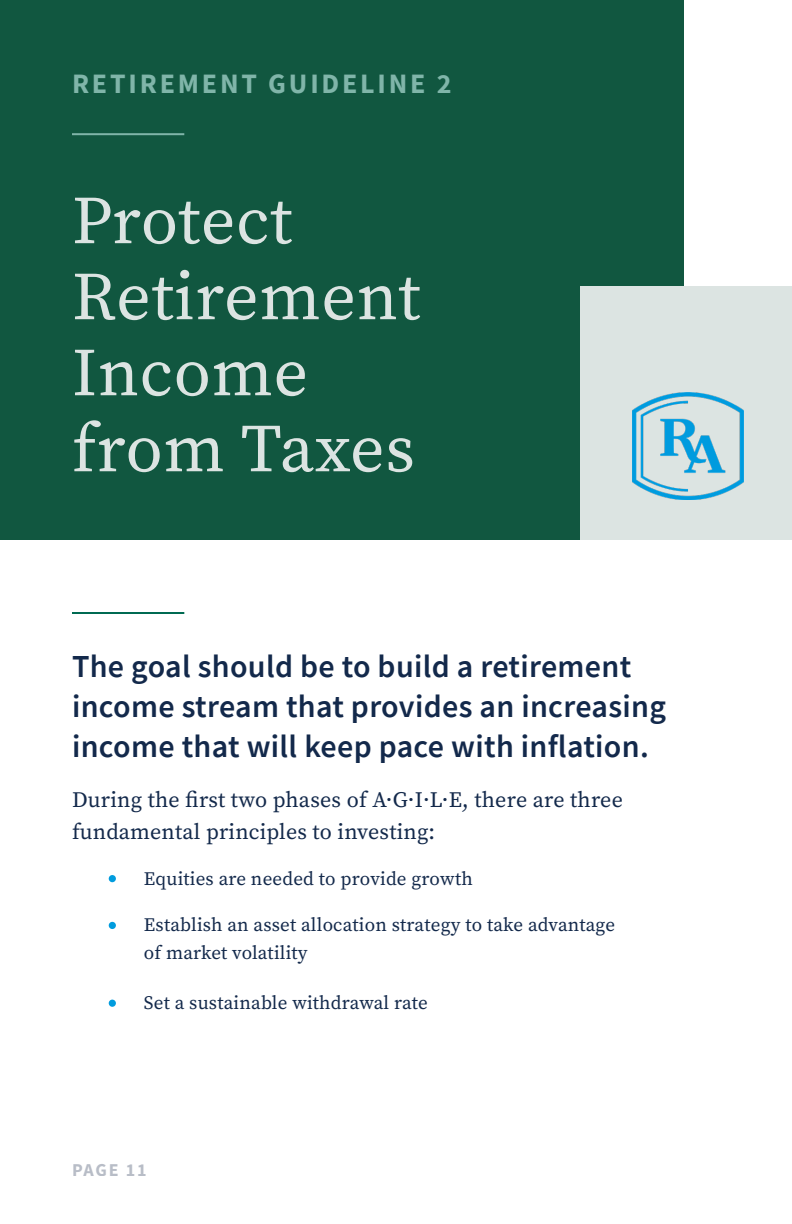
<style>
.page{position:relative;width:792px;height:1224px;background:#fff}
.page>*{position:absolute;margin:0;border:0;box-sizing:border-box;transform-origin:0 0}
.t1{font:68px/76px "Source Serif Variable";letter-spacing:.01em;color:#dce4e2}
.t2{font:600 32px/40px "Source Sans Pro";letter-spacing:.01em;color:#13294b}
.t3{font:700 28px "Source Sans Pro";letter-spacing:.1em;color:#80b5a9}
.t4{font:22px/32px "Source Serif Pro";letter-spacing:.01em;color:#13294b}
.t5{font:19px/28px "Source Serif Pro";letter-spacing:.01em;color:#13294b}
.t6{font:700 18px "Source Sans Pro";letter-spacing:.095em;color:#b8bdc7}
</style>
<div class="page">
<div style="left:0;top:0;width:684px;height:540px;background:#115740"></div>
<hr style="left:72px;top:133px;width:112px;height:2px;background:#80b5a9">
<hr style="left:72px;top:612px;width:112px;height:2px;background:#006a52">
<div style="left:109px;top:875px;width:7px;height:7px;background:#009cde;border-radius:50%"></div>
<div style="left:109px;top:922px;width:7px;height:7px;background:#009cde;border-radius:50%"></div>
<div style="left:109px;top:1000px;width:7px;height:7px;background:#009cde;border-radius:50%"></div>
<div style="left:580px;top:287px;width:212px;height:253px;background:#dce4e2"></div>
<img style="left:632px;top:392px;width:111px;height:108px">
<h3 class="t3" style="left:72px;top:65px;width:381px">RETIREMENT GUIDELINE 2</h3>
<h1 class="t1" style="left:72px;top:183px;width:350px">Protect<br>Retirement<br>Income from Taxes</h1>
<h2 class="t2" style="left:72px;top:646px;width:596px">The goal should be to build a retirement income stream that provides an increasing income that will keep pace with inflation.</h2>
<p class="t4" style="left:72px;top:784px;width:552px">During the first two phases of A·G·I·L·E, there are three fundamental principles to investing:</p>
<p class="t5" style="left:144px;top:865px;width:330px">Equities are needed to provide growth</p>
<p class="t5" style="left:144px;top:911px;width:473px">Establish an asset allocation strategy to take advantage of market volatility</p>
<p class="t5" style="left:144px;top:989px;width:286px">Set a sustainable withdrawal rate</p>
<p class="t6" style="left:72px;top:1157px;width:76px">PAGE 11</p>
</div>
